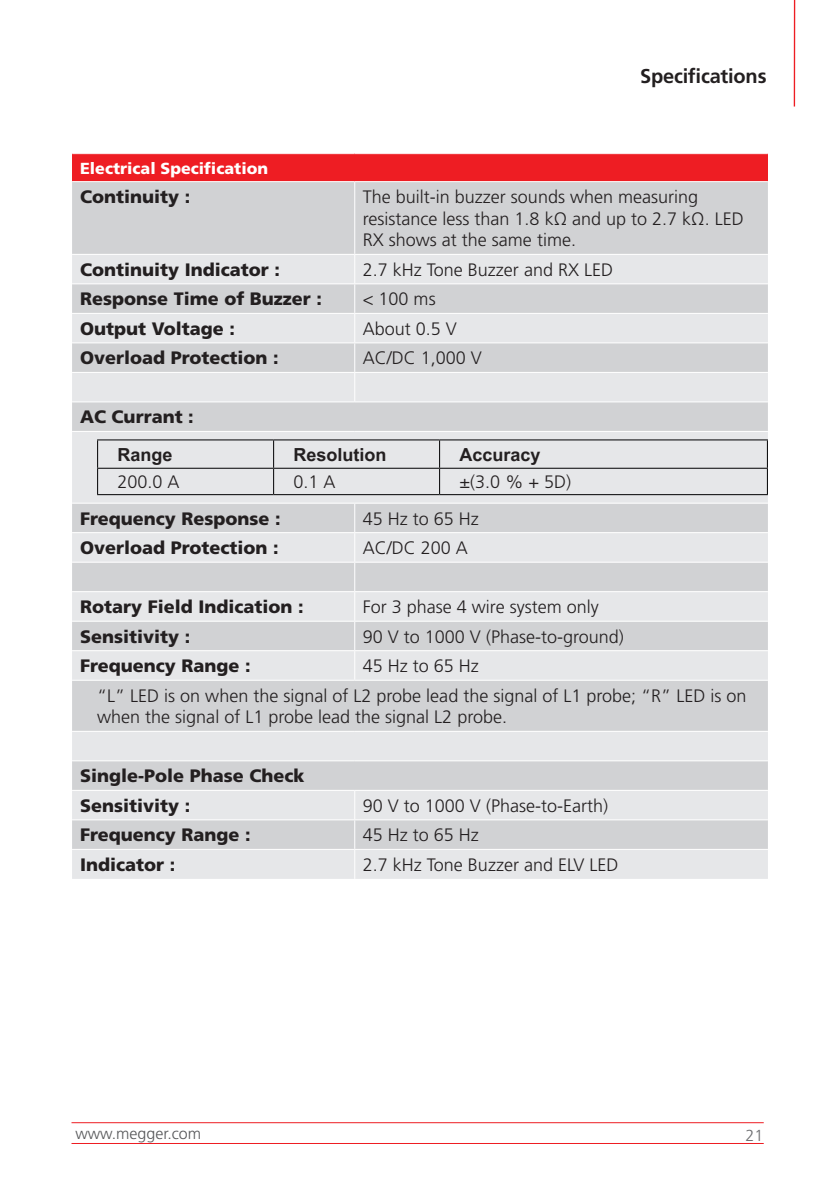
<style>
.page{position:relative;width:840px;height:1191px;background:#fff}
.page>*{position:absolute;margin:0;border:0;box-sizing:border-box;transform-origin:0 0}
.t1{font:700 20px "Frutiger LT Pro";letter-spacing:-.01em;color:#231f20}
.t2{font:300 18px/21.6px "Frutiger LT Pro";color:#231f20}
.t3{font:900 18px/29.6px "Frutiger LT Pro";color:#231f20}
.t4{font:700 18px "Arial Unicode MS";color:#231f20}
.t5{font:900 16px "Frutiger LT Pro";color:#fff}
.t6{font:300 16px "Frutiger LT Pro";color:#57585a}
.t7{font:300 16px "Frutiger LT Pro";color:#6c6d70}
</style>
<div class="page">
<div style="left:72px;top:154px;width:695px;height:28px;background:#ee1d23"></div>
<div style="left:72px;top:182px;width:695px;height:72px;background:#d1d2d4"></div>
<svg style="left:72px;top:255px;width:695px;height:624px;background:#dcdddf"></svg>
<hr style="left:72px;top:181px;width:282px;height:1px;background:#fff">
<hr style="left:354px;top:181px;width:413px;height:1px;background:#fff">
<hr style="left:354px;top:182px;width:1px;height:72px;background:#fff">
<hr style="left:72px;top:283px;width:282px;height:1px;background:#fff">
<hr style="left:354px;top:283px;width:413px;height:1px;background:#fff">
<hr style="left:72px;top:313px;width:282px;height:1px;background:#fff">
<hr style="left:354px;top:313px;width:413px;height:1px;background:#fff">
<hr style="left:72px;top:342px;width:282px;height:1px;background:#fff">
<hr style="left:354px;top:342px;width:413px;height:1px;background:#fff">
<hr style="left:72px;top:372px;width:282px;height:1px;background:#fff">
<hr style="left:354px;top:372px;width:413px;height:1px;background:#fff">
<svg style="left:354px;top:255px;width:1px;height:146px"></svg>
<hr style="left:72px;top:401px;width:282px;height:1px;background:#fff">
<hr style="left:354px;top:401px;width:413px;height:1px;background:#fff">
<hr style="left:72px;top:431px;width:282px;height:1px;background:#fff">
<hr style="left:354px;top:431px;width:413px;height:1px;background:#fff">
<hr style="left:72px;top:502px;width:282px;height:1px;background:#fff">
<hr style="left:354px;top:502px;width:413px;height:1px;background:#fff">
<hr style="left:72px;top:532px;width:282px;height:1px;background:#fff">
<hr style="left:354px;top:532px;width:413px;height:1px;background:#fff">
<hr style="left:72px;top:561px;width:282px;height:1px;background:#fff">
<hr style="left:354px;top:561px;width:413px;height:1px;background:#fff">
<hr style="left:72px;top:591px;width:282px;height:1px;background:#fff">
<hr style="left:354px;top:591px;width:413px;height:1px;background:#fff">
<hr style="left:72px;top:620px;width:282px;height:1px;background:#fff">
<hr style="left:354px;top:620px;width:413px;height:1px;background:#fff">
<hr style="left:72px;top:650px;width:282px;height:1px;background:#fff">
<hr style="left:354px;top:650px;width:413px;height:1px;background:#fff">
<svg style="left:354px;top:503px;width:1px;height:176px"></svg>
<hr style="left:72px;top:679px;width:282px;height:1px;background:#fff">
<hr style="left:354px;top:679px;width:413px;height:1px;background:#fff">
<hr style="left:72px;top:731px;width:282px;height:1px;background:#fff">
<hr style="left:354px;top:731px;width:413px;height:1px;background:#fff">
<hr style="left:72px;top:760px;width:282px;height:1px;background:#fff">
<hr style="left:354px;top:760px;width:413px;height:1px;background:#fff">
<hr style="left:72px;top:790px;width:282px;height:1px;background:#fff">
<hr style="left:354px;top:790px;width:413px;height:1px;background:#fff">
<hr style="left:72px;top:819px;width:282px;height:1px;background:#fff">
<hr style="left:354px;top:819px;width:413px;height:1px;background:#fff">
<hr style="left:72px;top:849px;width:282px;height:1px;background:#fff">
<hr style="left:354px;top:849px;width:413px;height:1px;background:#fff">
<svg style="left:354px;top:791px;width:1px;height:88px"></svg>
<hr style="left:97px;top:439px;width:176px;height:1px;background:#000001">
<hr style="left:273px;top:439px;width:166px;height:1px;background:#000001">
<hr style="left:439px;top:439px;width:328px;height:1px;background:#000001">
<hr style="left:97px;top:468px;width:176px;height:1px;background:#000001">
<hr style="left:273px;top:468px;width:166px;height:1px;background:#000001">
<hr style="left:439px;top:468px;width:328px;height:1px;background:#000001">
<hr style="left:97px;top:494px;width:176px;height:1px;background:#000001">
<hr style="left:273px;top:494px;width:166px;height:1px;background:#000001">
<hr style="left:439px;top:494px;width:328px;height:1px;background:#000001">
<svg style="left:97px;top:440px;width:1px;height:54px"></svg>
<svg style="left:273px;top:440px;width:1px;height:54px"></svg>
<svg style="left:439px;top:440px;width:1px;height:54px"></svg>
<svg style="left:766px;top:440px;width:1px;height:54px"></svg>
<hr style="left:71px;top:1122px;width:692px;height:1px;background:#ee1d23">
<hr style="left:71px;top:1143px;width:692px;height:1px;background:#ee1d23">
<hr style="left:793px;top:0;width:1px;height:106px;background:#ee1d23">
<p class="t1" style="left:640px;top:64px;width:128px">Specifications</p>
<p class="t5" style="left:80px;top:158px;width:189px">Electrical Specification</p>
<p class="t3" style="left:80px;top:182px;width:112px">Continuity :</p>
<p class="t2" style="left:362px;top:186px;width:382px">The built-in buzzer sounds when measuring resistance less than 1.8 kΩ and up to 2.7 kΩ. LED<br>RX shows at the same time.</p>
<p class="t3" style="left:80px;top:255px;width:201px">Continuity Indicator :</p>
<p class="t2" style="left:362px;top:259px;width:252px">2.7 kHz Tone Buzzer and RX LED</p>
<p class="t3" style="left:80px;top:284px;width:243px">Response Time of Buzzer :</p>
<p class="t2" style="left:362px;top:288px;width:74px">&lt; 100 ms</p>
<p class="t3" style="left:80px;top:314px;width:156px">Output Voltage :</p>
<p class="t2" style="left:362px;top:318px;width:96px">About 0.5 V</p>
<p class="t3" style="left:80px;top:343px;width:200px">Overload Protection :</p>
<p class="t2" style="left:362px;top:347px;width:121px">AC/DC 1,000 V</p>
<p class="t3" style="left:80px;top:402px;width:115px">AC Currant :</p>
<p class="t4" style="left:117px;top:441px;width:57px">Range</p>
<p class="t4" style="left:293px;top:441px;width:95px">Resolution</p>
<p class="t4" style="left:459px;top:441px;width:83px">Accuracy</p>
<p class="t2" style="left:117px;top:471px;width:64px">200.0 A</p>
<p class="t2" style="left:293px;top:471px;width:44px">0.1 A</p>
<p class="t2" style="left:459px;top:471px;width:113px">±(3.0 % + 5D)</p>
<p class="t3" style="left:80px;top:503px;width:202px">Frequency Response :</p>
<p class="t2" style="left:362px;top:508px;width:118px">45 Hz to 65 Hz</p>
<p class="t3" style="left:80px;top:533px;width:200px">Overload Protection :</p>
<p class="t2" style="left:362px;top:537px;width:107px">AC/DC 200 A</p>
<p class="t3" style="left:80px;top:592px;width:225px">Rotary Field Indication :</p>
<p class="t2" style="left:362px;top:596px;width:237px">For 3 phase 4 wire system only</p>
<p class="t3" style="left:80px;top:621px;width:112px">Sensitivity :</p>
<p class="t2" style="left:362px;top:626px;width:262px">90 V to 1000 V (Phase-to-ground)</p>
<p class="t3" style="left:80px;top:651px;width:172px">Frequency Range :</p>
<p class="t2" style="left:97px;top:651px;width:650px;line-height:29.6px;text-align:center">45 Hz to 65 Hz<br>“L” LED is on when the signal of L2 probe lead the signal of L1 probe; “R” LED is on</p>
<p class="t2" style="left:97px;top:706px;width:411px">when the signal of L1 probe lead the signal L2 probe.</p>
<p class="t3" style="left:80px;top:761px;width:226px">Single-Pole Phase Check<br>Sensitivity :</p>
<p class="t2" style="left:362px;top:795px;width:247px">90 V to 1000 V (Phase-to-Earth)</p>
<p class="t3" style="left:80px;top:820px;width:172px">Frequency Range :</p>
<p class="t2" style="left:362px;top:824px;width:118px">45 Hz to 65 Hz</p>
<p class="t3" style="left:80px;top:849px;width:97px">Indicator :</p>
<p class="t2" style="left:362px;top:854px;width:257px">2.7 kHz Tone Buzzer and ELV LED</p>
<p class="t6" style="left:75px;top:1124px;width:127px">www.megger.com</p>
<p class="t7" style="left:745px;top:1126px;width:19px">21</p>
</div>
